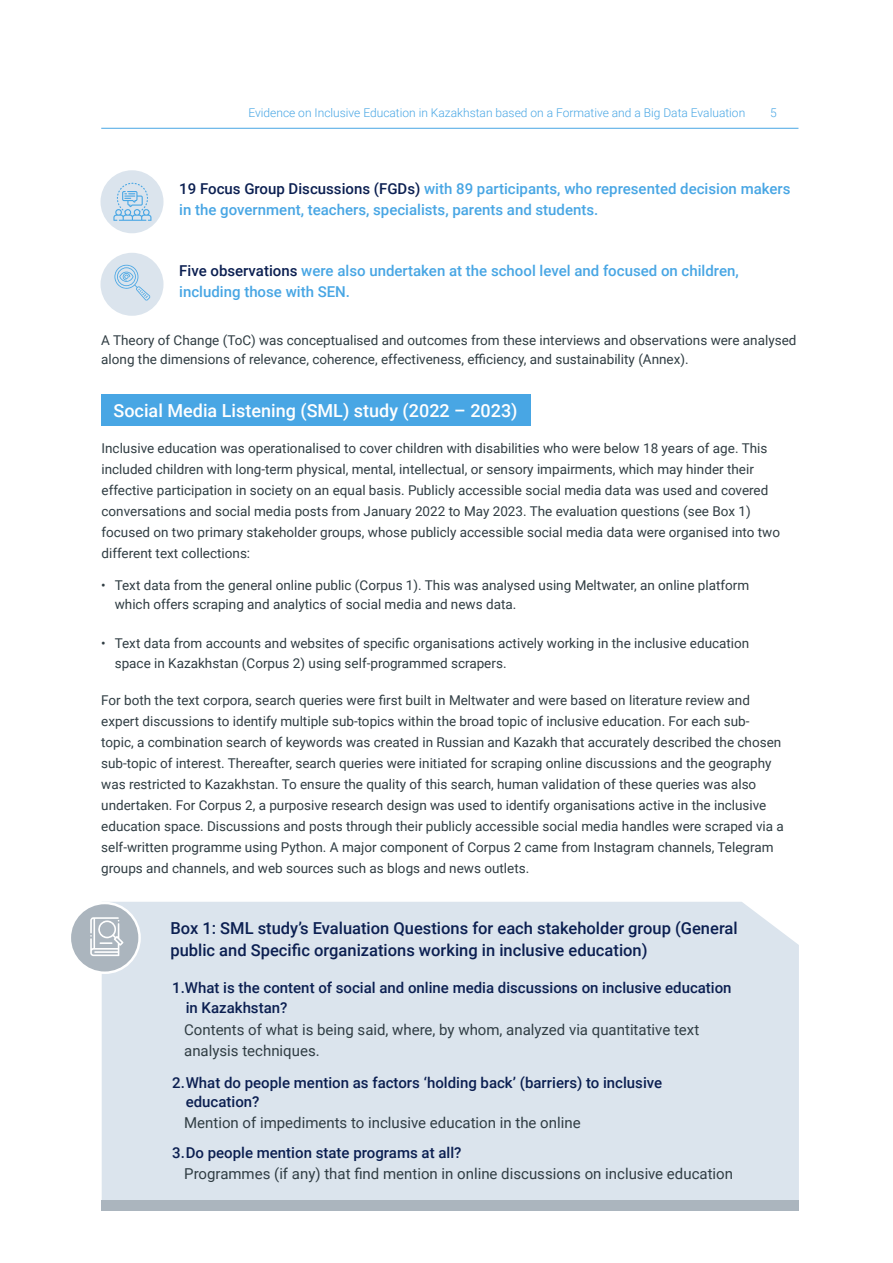
<style>
.page{position:relative;width:893px;height:1263px;background:#fff}
.page>*{position:absolute;margin:0;border:0;box-sizing:border-box;transform-origin:0 0}
.t1{font:500 18px "Roboto";color:#fff}
.t2{font:500 16.5px/22.5px "Roboto";color:#0b1f51}
.t3{font:500 15px/21px "Roboto";color:#48a6e4}
.t4{font:15px/21px "Roboto";color:#303d43}
.t5{font:500 15px/19.5px "Roboto";color:#0b1f51}
.t6{font:13.5px/21px "Roboto";color:#303d43}
.t7{font:300 12px "Roboto";color:#48a6e4}
.s1{color:#0b1f51}
</style>
<div class="page">
<hr style="left:101px;top:128px;width:697px;height:1px;background:#48a6e4">
<div style="left:102px;top:394px;width:429px;height:32px;background:#48a6e4"></div>
<div style="left:100px;top:170px;width:64px;height:63px;background:#dbe4ed;border-radius:50%"></div>
<div style="left:100px;top:253px;width:64px;height:63px;background:#dbe4ed;border-radius:50%"></div>
<svg style="left:113px;top:183px;width:38px;height:38px"></svg>
<svg style="left:114px;top:265px;width:36px;height:36px"></svg>
<div style="left:102px;top:902px;width:697px;height:298px;background:#dbe4ed"></div>
<div style="left:102px;top:1200px;width:697px;height:11px;background:#abb5be"></div>
<div style="left:70px;top:903px;width:70px;height:70px;background:#abb5be;border-radius:50%"></div>
<div style="left:69px;top:902px;width:72px;height:72px;border:2px solid #fff;border-radius:50%"></div>
<svg style="left:90px;top:917px;width:34px;height:39px"></svg>
<p class="t7" style="left:248px;top:104px;width:498px">Evidence on Inclusive Education in Kazakhstan based on a Formative and a Big Data Evaluation</p>
<p class="t7" style="left:770px;top:104px;width:8px">5</p>
<p class="t3" style="left:179px;top:177px;width:613px"><span class="s1">19 Focus Group Discussions (FGDs)</span> with 89 participants, who represented decision makers in the government, teachers, specialists, parents and students.</p>
<p class="t3" style="left:179px;top:260px;width:561px"><span class="s1">Five observations</span> were also undertaken at the school level and focused on children, including those with SEN.</p>
<p class="t6" style="left:101px;top:330px;width:697px;line-height:19.5px">A Theory of Change (ToC) was conceptualised and outcomes from these interviews and observations were analysed along the dimensions of relevance, coherence, effectiveness, efficiency, and sustainability (Annex).</p>
<h1 class="t1" style="left:114px;top:398px;width:406px">Social Media Listening (SML) study (2022 – 2023)</h1>
<p class="t6" style="left:102px;top:437px;width:680px">Inclusive education was operationalised to cover children with disabilities who were below 18 years of age. This included children with long-term physical, mental, intellectual, or sensory impairments, which may hinder their effective participation in society on an equal basis. Publicly accessible social media data was used and covered conversations and social media posts from January 2022 to May 2023. The evaluation questions (see Box 1) focused on two primary stakeholder groups, whose publicly accessible social media data were organised into two different text collections:</p>
<p class="t6" style="left:115px;top:574px;width:636px;line-height:19.5px;text-indent:-14px">• Text data from the general online public (Corpus 1). This was analysed using Meltwater, an online platform which offers scraping and analytics of social media and news data.</p>
<p class="t6" style="left:115px;top:633px;width:636px;line-height:19.5px;text-indent:-14px">• Text data from accounts and websites of specific organisations actively working in the inclusive education space in Kazakhstan (Corpus 2) using self-programmed scrapers.</p>
<p class="t6" style="left:101px;top:689px;width:684px">For both the text corpora, search queries were first built in Meltwater and were based on literature review and expert discussions to identify multiple sub-topics within the broad topic of inclusive education. For each sub&shy;topic, a combination search of keywords was created in Russian and Kazakh that accurately described the chosen sub-topic of interest. Thereafter, search queries were initiated for scraping online discussions and the geography was restricted to Kazakhstan. To ensure the quality of this search, human validation of these queries was also undertaken. For Corpus 2, a purposive research design was used to identify organisations active in the inclusive education space. Discussions and posts through their publicly accessible social media handles were scraped via a self-written programme using Python. A major component of Corpus 2 came from Instagram channels, Telegram groups and channels, and web sources such as blogs and news outlets.</p>
<p class="t2" style="left:170px;top:916px;width:569px">Box 1: SML study’s Evaluation Questions for each stakeholder group (General public and Specific organizations working in inclusive education)</p>
<p class="t5" style="left:186px;top:978px;width:547px;text-indent:-14px">1.What is the content of social and online media discussions on inclusive education in Kazakhstan?</p>
<p class="t4" style="left:184px;top:1019px;width:517px">Contents of what is being said, where, by whom, analyzed via quantitative text analysis techniques.</p>
<p class="t5" style="left:186px;top:1072px;width:478px;text-indent:-14px">2.What do people mention as factors ‘holding back’ (barriers) to inclusive education?</p>
<p class="t5" style="left:172px;top:1143px;width:291px">3.Do people mention state programs at all?</p>
<p class="t4" style="left:184px;top:1112px;width:398px">Mention of impediments to inclusive education in the online</p>
<p class="t4" style="left:184px;top:1162px;width:550px">Programmes (if any) that find mention in online discussions on inclusive education</p>
</div>
